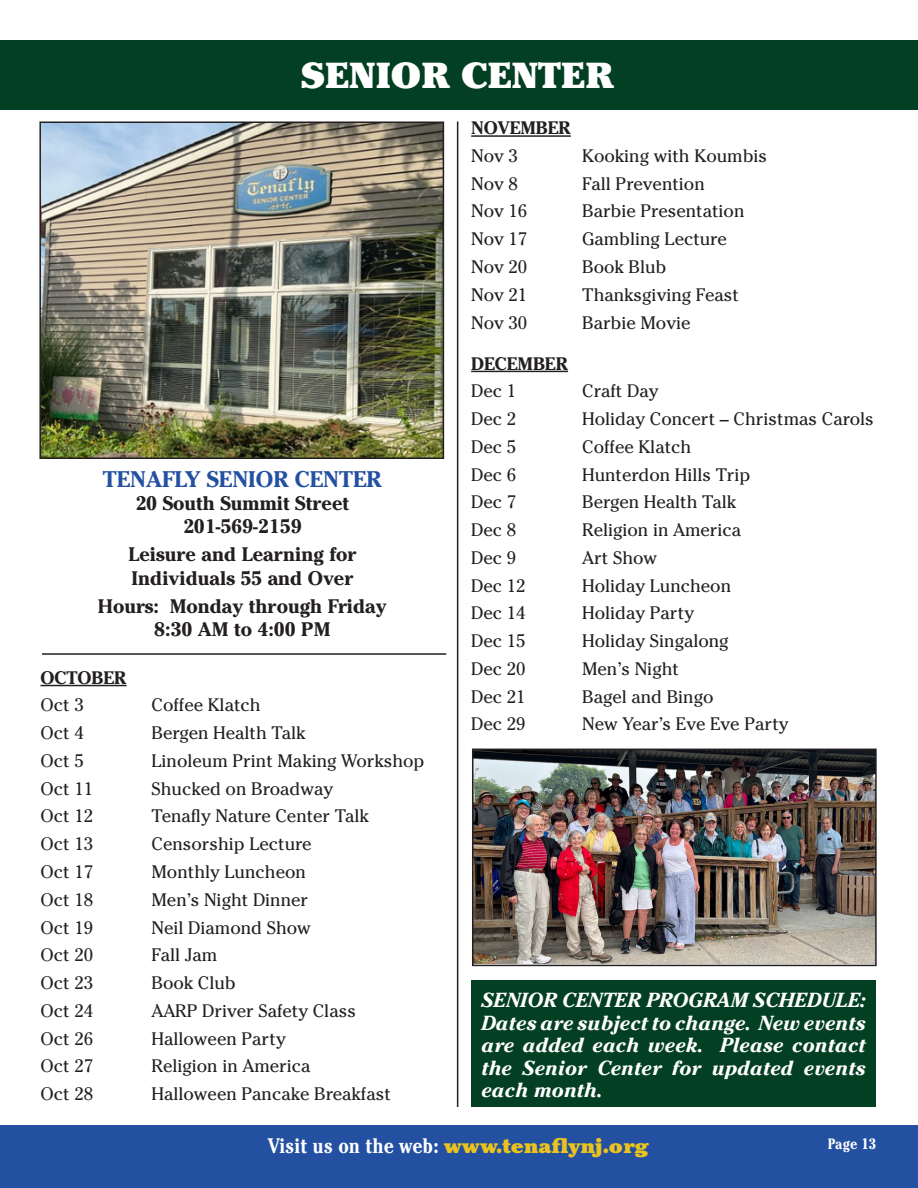
<style>
.page{position:relative;width:918px;height:1188px;background:#fff}
.page>*{position:absolute;margin:0;border:0;box-sizing:border-box;transform-origin:0 0}
.t1{font:900 36px "Cheltenham Std";color:#fff}
.t2{font:700 22.5px "Cheltenham Std";color:#2450a1}
.t3{font:900 21px "Cheltenham Std";color:#eac31d}
.t4{font:italic 700 20.25px/22.5px "Cheltenham Std";color:#fff;text-align:justify}
.t5{font:700 19.5px/23.4px "Cheltenham Std";color:#231f20;text-align:center}
.t6{font:18px "Cheltenham Std";color:#231f20}
.t7{font:700 18px "Cheltenham Std";color:#231f20}
.t8{font:700 condensed 15px "Cheltenham Std";color:#fff}
.s1{font-weight:700;font-stretch:condensed;color:#fff}
</style>
<div class="page">
<div style="left:0;top:1125px;width:918px;height:63px;background:#2450a1"></div>
<img style="left:475px;top:752px;width:399px;height:211px">
<div style="left:472px;top:749px;width:405px;height:217px;border:2px solid #231f20"></div>
<div style="left:0;top:40px;width:918px;height:70px;background:#033f22"></div>
<hr style="left:457px;top:122px;width:1px;height:985px;background:#231f20">
<div style="left:471px;top:980px;width:405px;height:127px;background:#033f22"></div>
<hr style="left:42px;top:653px;width:404px;height:2px;background:#231f20">
<hr style="left:40px;top:685px;width:87px;height:1px;background:#231f20">
<hr style="left:471px;top:135px;width:100px;height:2px;background:#231f20">
<hr style="left:471px;top:371px;width:97px;height:1px;background:#231f20">
<img style="left:42px;top:125px;width:399px;height:331px">
<div style="left:39px;top:122px;width:405px;height:337px;border:2px solid #231f20"></div>
<h1 class="t1" style="left:301px;top:54px;width:315px">SENIOR CENTER</h1>
<p class="t2" style="left:103px;top:465px;width:280px">TENAFLY SENIOR CENTER</p>
<p class="t5" style="left:135px;top:491px;width:215px">20 South Summit Street<br>201-569-2159</p>
<p class="t5" style="left:129px;top:543px;width:229px;text-align:left">Leisure and Learning for<br>Individuals 55 and Over</p>
<p class="t5" style="left:98px;top:594px;width:290px">Hours: Monday through Friday<br>8:30 AM to 4:00 PM</p>
<p class="t7" style="left:40px;top:667px;width:88px">OCTOBER</p>
<p class="t6" style="left:40px;top:695px;width:45px">Oct 3</p>
<p class="t6" style="left:152px;top:695px;width:111px">Coffee Klatch</p>
<p class="t6" style="left:40px;top:722px;width:45px">Oct 4</p>
<p class="t6" style="left:152px;top:722px;width:155px">Bergen Health Talk</p>
<p class="t6" style="left:40px;top:750px;width:45px">Oct 5</p>
<p class="t6" style="left:152px;top:750px;width:274px">Linoleum Print Making Workshop</p>
<p class="t6" style="left:40px;top:778px;width:54px">Oct 11</p>
<p class="t6" style="left:152px;top:778px;width:183px">Shucked on Broadway</p>
<p class="t6" style="left:40px;top:806px;width:54px">Oct 12</p>
<p class="t6" style="left:152px;top:806px;width:219px">Tenafly Nature Center Talk</p>
<p class="t6" style="left:40px;top:833px;width:54px">Oct 13</p>
<p class="t6" style="left:152px;top:833px;width:162px">Censorship Lecture</p>
<p class="t6" style="left:40px;top:861px;width:54px">Oct 17</p>
<p class="t6" style="left:152px;top:861px;width:156px">Monthly Luncheon</p>
<p class="t6" style="left:40px;top:889px;width:54px">Oct 18</p>
<p class="t6" style="left:152px;top:889px;width:158px">Men’s Night Dinner</p>
<p class="t6" style="left:40px;top:917px;width:54px">Oct 19</p>
<p class="t6" style="left:152px;top:917px;width:161px">Neil Diamond Show</p>
<p class="t6" style="left:40px;top:945px;width:54px">Oct 20</p>
<p class="t6" style="left:152px;top:945px;width:67px">Fall Jam</p>
<p class="t6" style="left:40px;top:972px;width:54px">Oct 23</p>
<p class="t6" style="left:152px;top:972px;width:86px">Book Club</p>
<p class="t6" style="left:40px;top:1000px;width:54px">Oct 24</p>
<p class="t6" style="left:152px;top:1000px;width:206px">AARP Driver Safety Class</p>
<p class="t6" style="left:40px;top:1028px;width:54px">Oct 26</p>
<p class="t6" style="left:152px;top:1028px;width:136px">Halloween Party</p>
<p class="t6" style="left:40px;top:1056px;width:54px">Oct 27</p>
<p class="t6" style="left:152px;top:1056px;width:161px">Religion in America</p>
<p class="t6" style="left:40px;top:1083px;width:54px">Oct 28</p>
<p class="t6" style="left:152px;top:1083px;width:241px">Halloween Pancake Breakfast</p>
<p class="t7" style="left:471px;top:117px;width:101px">NOVEMBER</p>
<p class="t6" style="left:471px;top:145px;width:48px">Nov 3</p>
<p class="t6" style="left:582px;top:145px;width:187px">Kooking with Koumbis</p>
<p class="t6" style="left:471px;top:173px;width:48px">Nov 8</p>
<p class="t6" style="left:582px;top:173px;width:124px">Fall Prevention</p>
<p class="t6" style="left:471px;top:201px;width:58px">Nov 16</p>
<p class="t6" style="left:582px;top:201px;width:164px">Barbie Presentation</p>
<p class="t6" style="left:471px;top:228px;width:58px">Nov 17</p>
<p class="t6" style="left:582px;top:228px;width:146px">Gambling Lecture</p>
<p class="t6" style="left:471px;top:256px;width:58px">Nov 20</p>
<p class="t6" style="left:582px;top:256px;width:86px">Book Blub</p>
<p class="t6" style="left:471px;top:284px;width:58px">Nov 21</p>
<p class="t6" style="left:582px;top:284px;width:158px">Thanksgiving Feast</p>
<p class="t6" style="left:471px;top:312px;width:58px">Nov 30</p>
<p class="t6" style="left:582px;top:312px;width:110px">Barbie Movie</p>
<p class="t7" style="left:471px;top:353px;width:98px">DECEMBER</p>
<p class="t6" style="left:471px;top:381px;width:47px">Dec 1</p>
<p class="t6" style="left:582px;top:381px;width:78px">Craft Day</p>
<p class="t6" style="left:471px;top:408px;width:47px">Dec 2</p>
<p class="t6" style="left:582px;top:408px;width:293px">Holiday Concert – Christmas Carols</p>
<p class="t6" style="left:471px;top:436px;width:47px">Dec 5</p>
<p class="t6" style="left:582px;top:436px;width:111px">Coffee Klatch</p>
<p class="t6" style="left:471px;top:464px;width:47px">Dec 6</p>
<p class="t6" style="left:582px;top:464px;width:170px">Hunterdon Hills Trip</p>
<p class="t6" style="left:471px;top:492px;width:47px">Dec 7</p>
<p class="t6" style="left:582px;top:492px;width:155px">Bergen Health Talk</p>
<p class="t6" style="left:471px;top:519px;width:47px">Dec 8</p>
<p class="t6" style="left:582px;top:519px;width:161px">Religion in America</p>
<p class="t6" style="left:471px;top:547px;width:47px">Dec 9</p>
<p class="t6" style="left:582px;top:547px;width:77px">Art Show</p>
<p class="t6" style="left:471px;top:575px;width:56px">Dec 12</p>
<p class="t6" style="left:582px;top:575px;width:151px">Holiday Luncheon</p>
<p class="t6" style="left:471px;top:603px;width:56px">Dec 14</p>
<p class="t6" style="left:582px;top:603px;width:113px">Holiday Party</p>
<p class="t6" style="left:471px;top:630px;width:56px">Dec 15</p>
<p class="t6" style="left:582px;top:630px;width:148px">Holiday Singalong</p>
<p class="t6" style="left:471px;top:658px;width:56px">Dec 20</p>
<p class="t6" style="left:582px;top:658px;width:98px">Men’s Night</p>
<p class="t6" style="left:471px;top:686px;width:56px">Dec 21</p>
<p class="t6" style="left:582px;top:686px;width:133px">Bagel and Bingo</p>
<p class="t6" style="left:471px;top:714px;width:56px">Dec 29</p>
<p class="t6" style="left:582px;top:714px;width:208px">New Year’s Eve Eve Party</p>
<p class="t4" style="left:481px;top:989px;width:386px">SENIOR CENTER PROGRAM SCHEDULE:<br>Dates are subject to change. New events are added each week. Please contact the Senior Center for updated events each month.</p>
<p class="t3" style="left:268px;top:1133px;width:382px"><span class="s1">Visit us on the web:</span> www.tenaflynj.org</p>
<p class="t8" style="left:828px;top:1135px;width:50px">Page 13</p>
</div>
